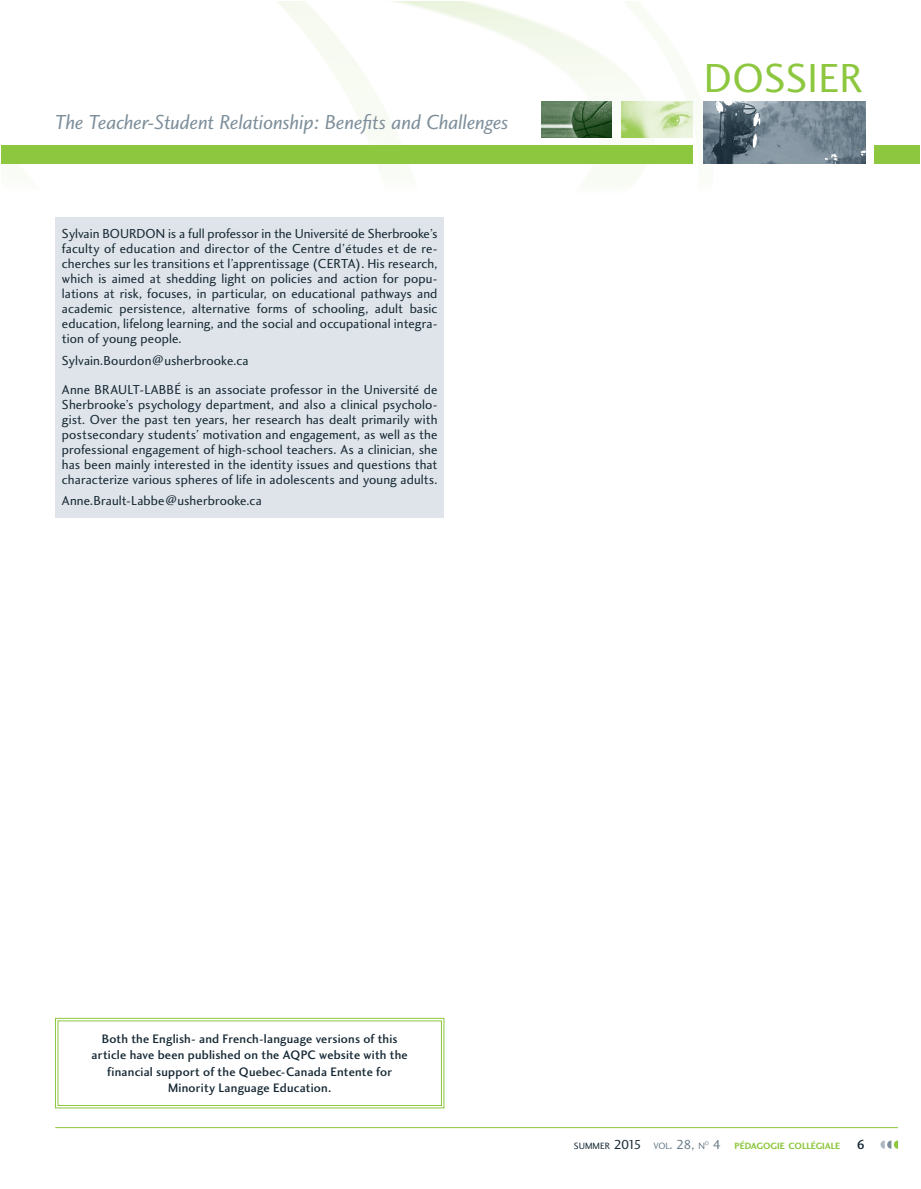
<style>
.page{position:relative;width:921px;height:1189px;background:#fff}
.page>*{position:absolute;margin:0;border:0;box-sizing:border-box;transform-origin:0 0}
.t1{font:42px "Charlotte Sans Book Plain";letter-spacing:.005em;color:#8dc73f}
.t2{font:21px "Charlotte Sans Book Italic Plain";letter-spacing:-.01em;color:#7e8f9b}
.Texte_description_au{font:13.5px/15px "Charlotte Sans Book Plain";letter-spacing:.01em;color:#162834;text-align:justify}
.Article__OK{font:12.75px/16.5px "Charlotte Sans Medium Plain";letter-spacing:.015em;color:#162834;text-align:center}
.t3{font:9.45px "Charlotte Sans Bold Plain";color:#8dc73f}
.t4{font:9.45px "Charlotte Sans Book Plain";color:#162834}
.t5{font:5.55px "Charlotte Sans Book Plain";color:#6a7c89}
.s1{font-size:13.5px}
.s2{color:#6a7c89}
.s3{font-size:13.5px;color:#6a7c89}
.s4{font-family:"Charlotte Sans Book Plain";font-size:13.5px;color:#6a7c89}
.s5{font-family:"Charlotte Sans Medium Plain";font-size:13.5px;color:#162834}
</style>
<div class="page">
<img style="left:1px;top:1px;width:918px;height:184px">
<img style="left:703px;top:102px;width:162px;height:61px">
<img style="left:541px;top:102px;width:70px;height:36px">
<img style="left:622px;top:102px;width:70px;height:36px">
<svg style="left:880px;top:1140px;width:18px;height:9px"></svg>
<hr style="left:55px;top:1127px;width:843px;height:1px;background:#8dc73f">
<div style="left:873px;top:145px;width:46px;height:18px;background:#8dc73f"></div>
<div style="left:1px;top:145px;width:691px;height:18px;background:#8dc73f"></div>
<div style="left:55px;top:217px;width:389px;height:300px;background:#dee4e9"></div>
<svg style="left:55px;top:1018px;width:389px;height:90px"></svg>
<div style="left:58px;top:1021px;width:383px;height:85px;border:1px solid #8dc73f"></div>
<p class="t2" style="left:55px;top:109px;width:455px">The Teacher-Student Relationship: Benefits and Challenges</p>
<p class="Texte_description_au" style="left:62px;top:226px;width:377px">Sylvain BOURDON is a full professor in the Université de Sherbrooke’s faculty of education and director of the Centre d’études et de re&shy;cherches sur les transitions et l’apprentissage (CERTA). His research, which is aimed at shedding light on policies and action for popu&shy;lations at risk, focuses, in particular, on educational pathways and academic persistence, alternative forms of schooling, adult basic education, lifelong learning, and the social and occupational integra&shy;tion of young people.</p>
<p class="Texte_description_au" style="left:62px;top:353px;width:188px">Sylvain.Bourdon@usherbrooke.ca</p>
<p class="Texte_description_au" style="left:62px;top:381px;width:377px">Anne BRAULT-LABBÉ is an associate professor in the Université de Sherbrooke’s psychology department, and also a clinical psycholo&shy;gist. Over the past ten years, her research has dealt primarily with postsecondary students’ motivation and engagement, as well as the professional engagement of high-school teachers. As a clinician, she has been mainly interested in the identity issues and questions that characterize various spheres of life in adolescents and young adults.</p>
<p class="Texte_description_au" style="left:62px;top:493px;width:201px">Anne.Brault-Labbe@usherbrooke.ca</p>
<p class="t1" style="left:703px;top:53px;width:161px">DOSSIER</p>
<p class="Article__OK" style="left:92px;top:1030px;width:318px">Both the English- and French-language versions of this article have been published on the AQPC website with the financial support of the Quebec-Canada Entente for Minority Language Education.</p>
<p class="t4" style="left:574px;top:1140px;width:132px">SUMMER <span class="s1">2015</span> <span class="s2">VOL</span><span class="s3">. 28,</span> <span class="s2">N</span></p>
<p class="t5" style="left:705px;top:1139px;width:6px">O</p>
<p class="t3" style="left:712px;top:1140px;width:154px"><span class="s4">4</span> PÉDAGOGIE COLLÉGIALE <span class="s5">6</span></p>
</div>
